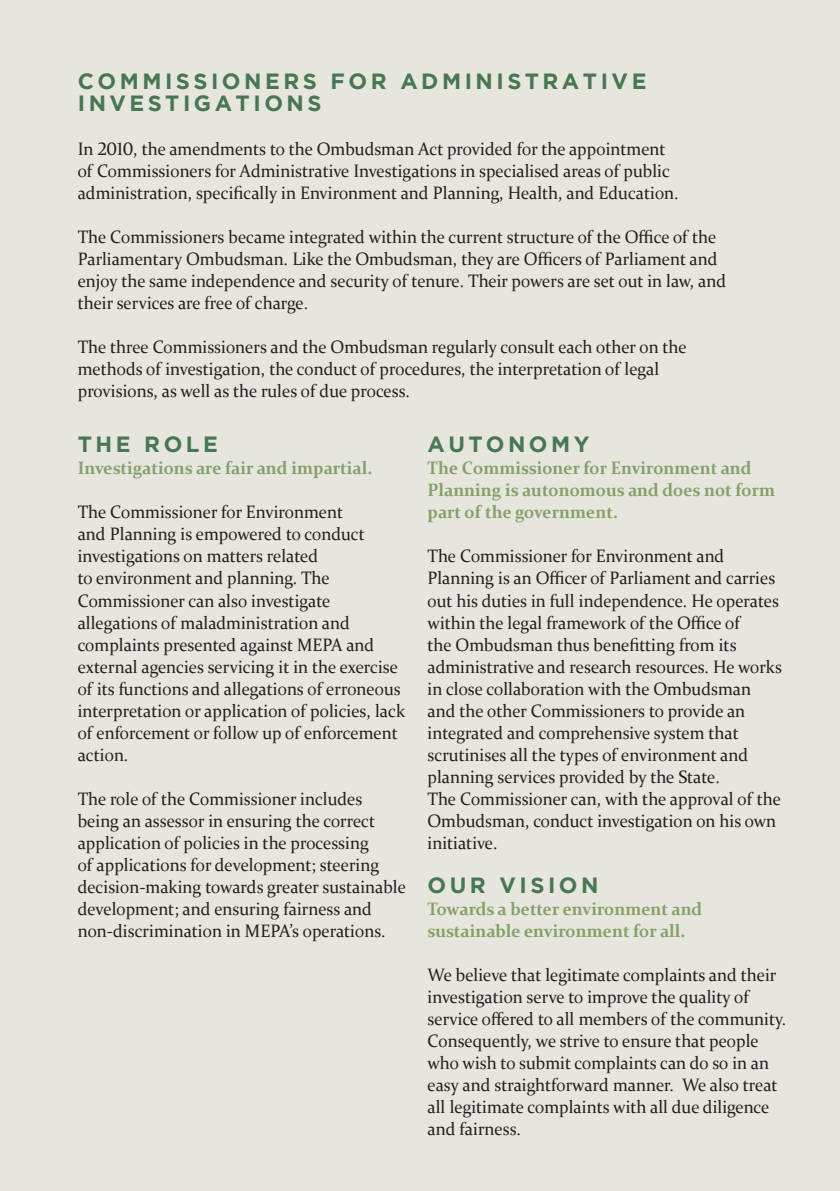
<style>
.page{position:relative;width:840px;height:1191px;background:#fff}
.page>*{position:absolute;margin:0;border:0;box-sizing:border-box;transform-origin:0 0}
.t1{font:700 22px/22px "Gotham";letter-spacing:.16em;color:#487753}
.t2{font:18px/22px "Constantia";color:#231f20;scale:.95 1}
.t3{font:700 18px/22px "Constantia";color:#84a169;scale:.95 1}
</style>
<div class="page">
<div style="left:0;top:0;width:839px;height:1191px;background:#e7e6de"></div>
<p class="t1" style="left:78px;top:70px;width:570px">COMMISSIONERS FOR ADMINISTRATIVE<br>I NVESTIGATIONS</p>
<p class="t2" style="left:78px;top:137px;width:633px">In 2010, the amendments to the Ombudsman Act provided for the appointment of Commissioners for Administrative Investigations in specialised areas of public administration, specifically in Environment and Planning, Health, and Education.</p>
<p class="t2" style="left:78px;top:225px;width:683px">The Commissioners became integrated within the current structure of the Office of the Parliamentary Ombudsman. Like the Ombudsman, they are Officers of Parliament and enjoy the same independence and security of tenure. Their powers are set out in law, and their services are free of charge.</p>
<p class="t2" style="left:78px;top:335px;width:642px">The three Commissioners and the Ombudsman regularly consult each other on the methods of investigation, the conduct of procedures, the interpretation of legal provisions, as well as the rules of due process.</p>
<p class="t1" style="left:78px;top:433px;width:141px">THE R OLE</p>
<p class="t3" style="left:78px;top:456px;width:311px">Investigations are fair and impartial.</p>
<p class="t2" style="left:78px;top:500px;width:346px">The Commissioner for Environment<br>and Planning is empowered to conduct investigations on matters related<br>to environment and planning. The Commissioner can also investigate allegations of maladministration and complaints presented against MEPA and external agencies servicing it in the exercise of its functions and allegations of erroneous interpretation or application of policies, lack of enforcement or follow up of enforcement action.</p>
<p class="t2" style="left:78px;top:786px;width:347px">The role of the Commissioner includes being an assessor in ensuring the correct application of policies in the processing<br>of applications for development; steering decision-making towards greater sustainable development; and ensuring fairness and non-discrimination in MEPA’s operations.</p>
<p class="t1" style="left:427px;top:433px;width:163px">AUTONOMY</p>
<p class="t3" style="left:427px;top:456px;width:367px">The Commissioner for Environment and<br>Planning is autonomous and does not form part of the government.</p>
<p class="t2" style="left:427px;top:544px;width:374px">The Commissioner for Environment and Planning is an Officer of Parliament and carries out his duties in full independence. He operates within the legal framework of the Office of<br>the Ombudsman thus benefitting from its administrative and research resources. He works in close collaboration with the Ombudsman and the other Commissioners to provide an integrated and comprehensive system that scrutinises all the types of environment and planning services provided by the State.<br>The Commissioner can, with the approval of the Ombudsman, conduct investigation on his own initiative.</p>
<p class="t1" style="left:427px;top:873px;width:172px">OUR VISION</p>
<p class="t3" style="left:427px;top:896px;width:290px">Towards a better environment and sustainable environment for all.</p>
<p class="t2" style="left:427px;top:962px;width:378px">We believe that legitimate complaints and their investigation serve to improve the quality of service offered to all members of the community.<br>Consequently, we strive to ensure that people who wish to submit complaints can do so in an easy and straightforward manner. We also treat all legitimate complaints with all due diligence and fairness.</p>
</div>
